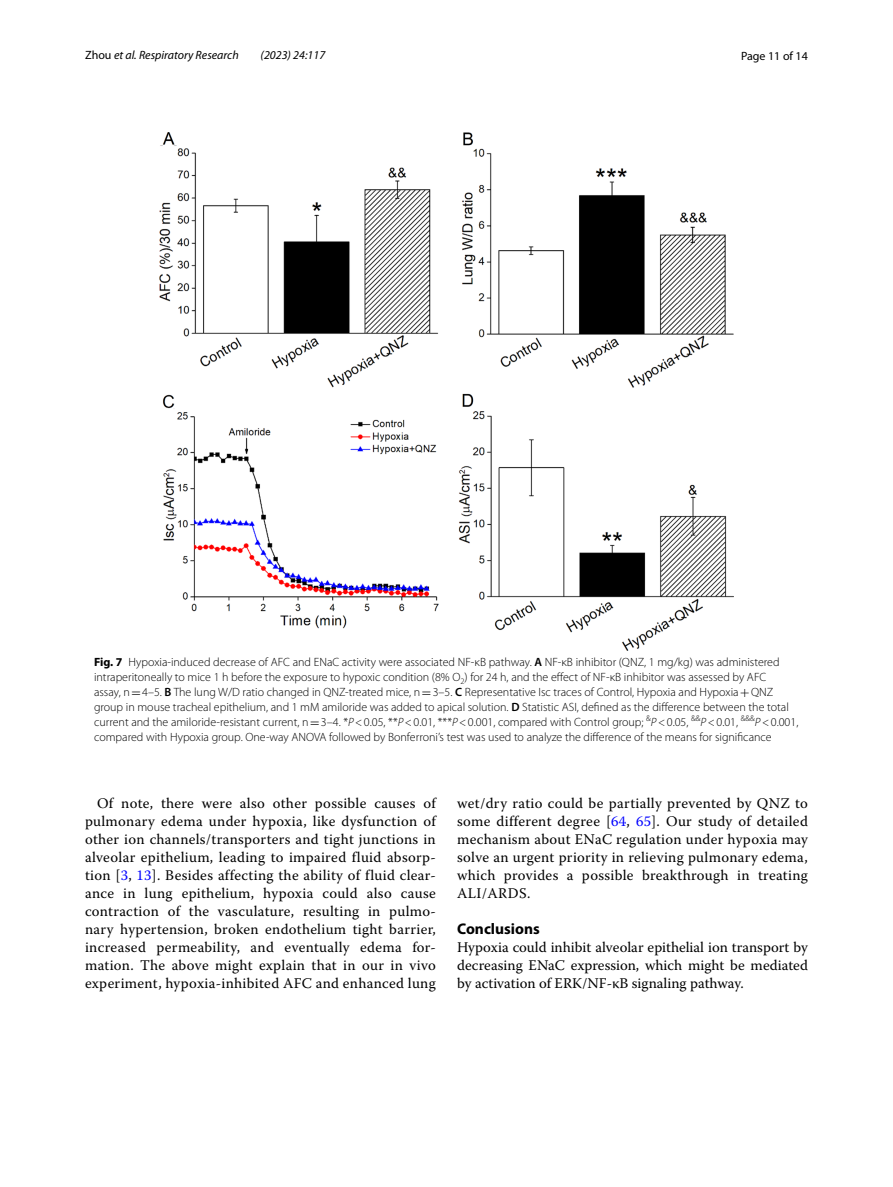
<style>
.page{position:relative;width:893px;height:1187px;background:#fff}
.page>*{position:absolute;margin:0;border:0;box-sizing:border-box;transform-origin:0 0}
.t1{font:700 15.45px "Myriad Pro";color:#000}
.t2{font:14.7px/18px "Warnock Pro";letter-spacing:.02em;color:#000;text-align:justify}
.t3{font:300 12px/15px "Myriad Pro";color:#000}
.t4{font:italic 12px "Myriad Pro";color:#000}
.t5{font:12px "Myriad Pro";color:#000}
.s1{font-style:normal}
.s2{font-weight:700}
.s3{font-weight:600}
.s4{font-family:"MTSY";font-weight:400}
.s5{font-style:italic}
.s6{color:#00f}
</style>
<div class="page">
<img style="left:159px;top:133px;width:574px;height:517px">
<p class="t4" style="left:85px;top:48px;width:155px"><span class="s1">Zhou</span> et al. Respiratory Research</p>
<p class="t4" style="left:261px;top:48px;width:66px">(2023) 24:117</p>
<p class="t5" style="left:741px;top:48px;width:68px">Page 11 of 14</p>
<p class="t3" style="left:94px;top:654px;width:706px"><span class="s2">Fig. 7</span> Hypoxia-induced decrease of AFC and ENaC activity were associated NF-κB pathway. <span class="s3">A</span> NF-κB inhibitor (QNZ, 1 mg/kg) was administered intraperitoneally to mice 1 h before the exposure to hypoxic condition (8% O<sub>2</sub>) for 24 h, and the effect of NF-κB inhibitor was assessed by AFC<br>assay, n<span class="s4">=</span>4–5. <span class="s3">B</span> The lung W/D ratio changed in QNZ-treated mice, n<span class="s4">=</span>3–5. <span class="s3">C</span> Representative Isc traces of Control, Hypoxia and Hypoxia<span class="s4">+</span>QNZ group in mouse tracheal epithelium, and 1 mM amiloride was added to apical solution. <span class="s3">D</span> Statistic ASI, defined as the difference between the total current and the amiloride-resistant current, n<span class="s4">=</span>3–4. *<span class="s5">P</span>&lt;0.05, **<span class="s5">P</span>&lt;0.01, ***<span class="s5">P</span>&lt;0.001, compared with Control group; <sup>&amp;</sup><span class="s5">P</span>&lt;0.05, <sup>&amp;&amp;</sup><span class="s5">P</span>&lt;0.01, <sup>&amp;&amp;&amp;</sup><span class="s5">P</span>&lt;0.001, compared with Hypoxia group. One-way ANOVA followed by Bonferroni’s test was used to analyze the difference of the means for significance</p>
<p class="t2" style="left:85px;top:793px;width:352px;text-indent:12px">Of note, there were also other possible causes of pulmonary edema under hypoxia, like dysfunction of other ion channels/transporters and tight junctions in alveolar epithelium, leading to impaired fluid absorp&shy;tion [<span class="s6">3</span>, <span class="s6">13</span>]. Besides affecting the ability of fluid clear&shy;ance in lung epithelium, hypoxia could also cause contraction of the vasculature, resulting in pulmo&shy;nary hypertension, broken endothelium tight barrier, increased permeability, and eventually edema for&shy;mation. The above might explain that in our in vivo experiment, hypoxia-inhibited AFC and enhanced lung</p>
<p class="t2" style="left:457px;top:793px;width:352px">wet/dry ratio could be partially prevented by QNZ to some different degree [<span class="s6">64</span>, <span class="s6">65</span>]. Our study of detailed mechanism about ENaC regulation under hypoxia may solve an urgent priority in relieving pulmonary edema, which provides a possible breakthrough in treating ALI/ARDS.</p>
<p class="t1" style="left:457px;top:918px;width:84px">Conclusions</p>
<p class="t2" style="left:457px;top:937px;width:352px">Hypoxia could inhibit alveolar epithelial ion transport by decreasing ENaC expression, which might be mediated by activation of ERK/NF-κB signaling pathway.</p>
</div>
